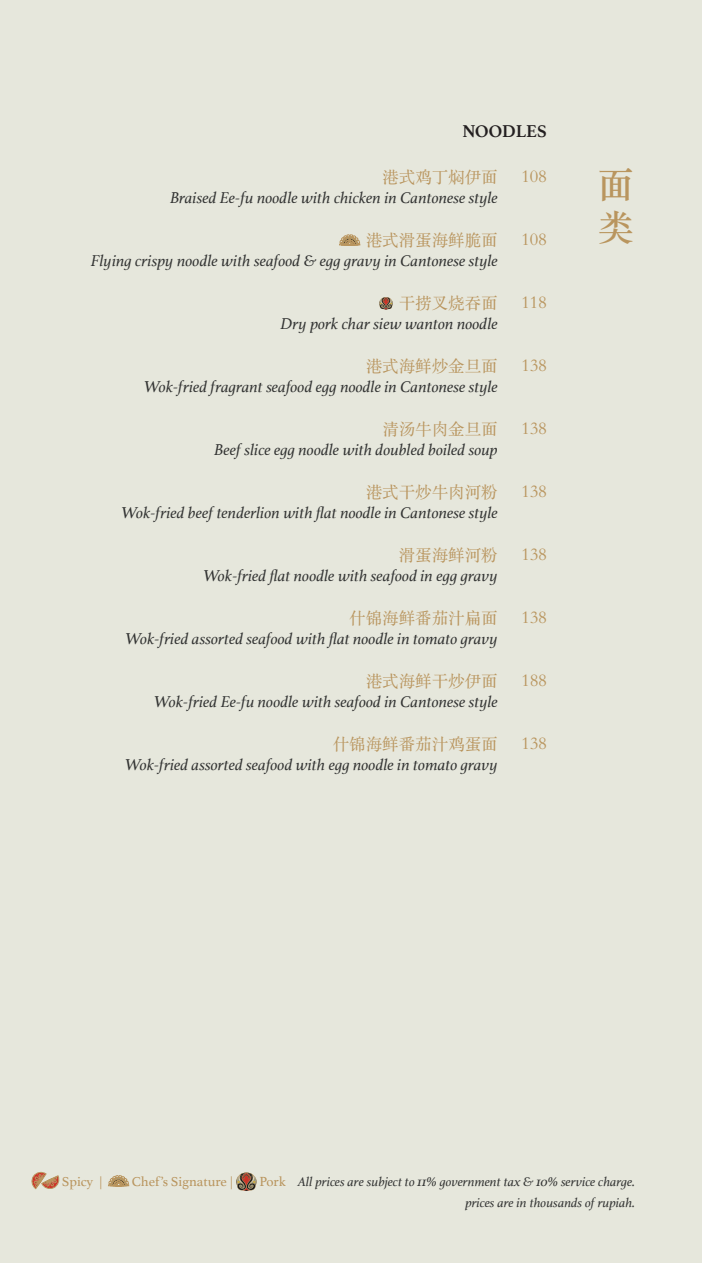
<style>
.page{position:relative;width:702px;height:1263px;background:#e6e7dc}
.page>*{position:absolute;margin:0;border:0;box-sizing:border-box;transform-origin:0 0}
.t1{font:36px "ST Songti SC Bold";color:#b9955e}
.t2{font:18px "ST Songti SC Regular";color:#b9955e}
.t3{font:700 18px "Athelas";color:#231f20}
.t4{font:italic 16.5px "Athelas";color:#323332}
.t5{font:16.5px "ST Songti SC Regular";color:#b9955e}
.t6{font:13.8px "Athelas";color:#b9955e}
.t7{font:italic 13.5px/21px "Athelas";color:#323332;text-align:right}
</style>
<div class="page">
<svg style="left:31px;top:1171px;width:29px;height:19px"></svg>
<svg style="left:108px;top:1175px;width:21px;height:11px"></svg>
<svg style="left:236px;top:1172px;width:21px;height:19px"></svg>
<svg style="left:339px;top:235px;width:21px;height:10px"></svg>
<svg style="left:379px;top:297px;width:14px;height:13px"></svg>
<p class="t3" style="left:462px;top:117px;width:86px">NOODLES</p>
<p class="t5" style="left:382px;top:167px;width:117px">港式鸡丁焖伊面</p>
<p class="t4" style="left:170px;top:185px;width:329px">Braised Ee-fu noodle with chicken in Cantonese style</p>
<p class="t5" style="left:365px;top:230px;width:133px">港式滑蛋海鲜脆面</p>
<p class="t4" style="left:91px;top:248px;width:408px">Flying crispy noodle with seafood &amp; egg gravy in Cantonese style</p>
<p class="t5" style="left:398px;top:293px;width:100px">干捞叉烧吞面</p>
<p class="t4" style="left:280px;top:311px;width:219px">Dry pork char siew wanton noodle</p>
<p class="t5" style="left:365px;top:356px;width:133px">港式海鲜炒金旦面</p>
<p class="t4" style="left:144px;top:374px;width:355px">Wok-fried fragrant seafood egg noodle in Cantonese style</p>
<p class="t5" style="left:382px;top:419px;width:117px">清汤牛肉金旦面</p>
<p class="t4" style="left:214px;top:437px;width:285px">Beef slice egg noodle with doubled boiled soup</p>
<p class="t5" style="left:365px;top:482px;width:133px">港式干炒牛肉河粉</p>
<p class="t4" style="left:121px;top:500px;width:378px">Wok-fried beef tenderlion with flat noodle in Cantonese style</p>
<p class="t5" style="left:398px;top:545px;width:100px">滑蛋海鲜河粉</p>
<p class="t4" style="left:203px;top:563px;width:296px">Wok-fried flat noodle with seafood in egg gravy</p>
<p class="t5" style="left:349px;top:608px;width:150px">什锦海鲜番茄汁扁面</p>
<p class="t4" style="left:125px;top:626px;width:374px">Wok-fried assorted seafood with flat noodle in tomato gravy</p>
<p class="t5" style="left:365px;top:671px;width:133px">港式海鲜干炒伊面</p>
<p class="t4" style="left:154px;top:689px;width:345px">Wok-fried Ee-fu noodle with seafood in Cantonese style</p>
<p class="t5" style="left:332px;top:734px;width:166px">什锦海鲜番茄汁鸡蛋面</p>
<p class="t4" style="left:125px;top:752px;width:374px">Wok-fried assorted seafood with egg noodle in tomato gravy</p>
<p class="t2" style="left:521px;top:166px;width:27px">108</p>
<p class="t2" style="left:521px;top:229px;width:27px">108</p>
<p class="t2" style="left:521px;top:292px;width:27px">118</p>
<p class="t2" style="left:521px;top:355px;width:27px">138</p>
<p class="t2" style="left:521px;top:418px;width:27px">138</p>
<p class="t2" style="left:521px;top:481px;width:27px">138</p>
<p class="t2" style="left:521px;top:544px;width:27px">138</p>
<p class="t2" style="left:521px;top:607px;width:27px">138</p>
<p class="t2" style="left:521px;top:670px;width:27px">188</p>
<p class="t2" style="left:521px;top:733px;width:27px">138</p>
<p class="t1" style="left:598px;top:162px;width:37px">面</p>
<p class="t1" style="left:598px;top:204px;width:37px">类</p>
<p class="t6" style="left:62px;top:1170px;width:42px">Spicy |</p>
<p class="t6" style="left:132px;top:1170px;width:103px">Chef’s Signature |</p>
<p class="t6" style="left:259px;top:1170px;width:28px">Pork</p>
<p class="t7" style="left:298px;top:1170px;width:338px">All prices are subject to 11% government tax &amp; 10% service charge. prices are in thousands of rupiah.</p>
</div>
